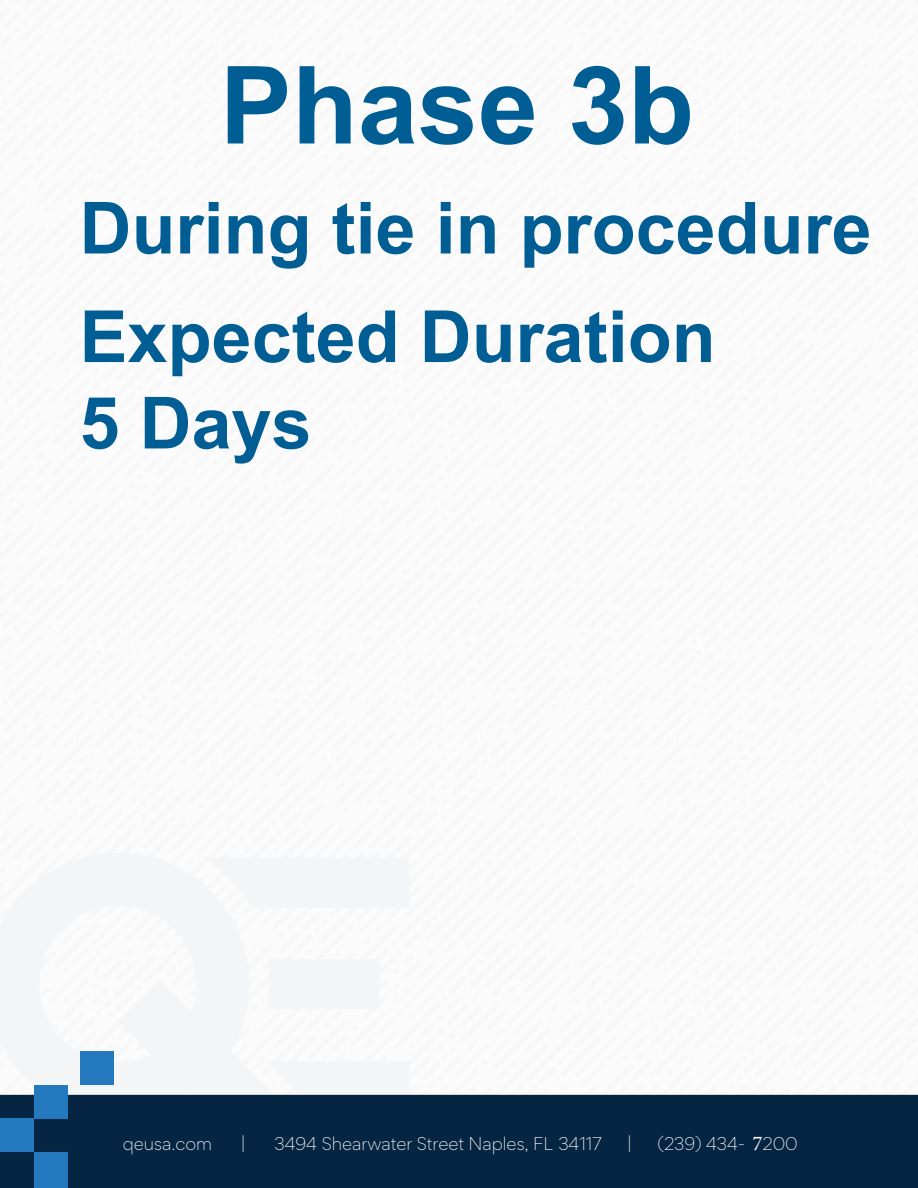
<style>
.page{position:relative;width:918px;height:1188px;background:#fff}
.page>*{position:absolute;margin:0;border:0;box-sizing:border-box;transform-origin:0 0}
.t1{font:700 108px "Arial";color:#005e95}
.t2{font:700 72px/108.6px "Arial";color:#005e95}
.t3{font:300 16.5px "Gordita";color:#fff}
.s1{font-style:inherit}
.s2{font-family:"Minion Pro";font-weight:400;font-size:21px}
</style>
<div class="page">
<div style="left:0;top:853px;width:268px;height:242px;background:#f4f5f6"></div>
<div style="left:205px;top:858px;width:204px;height:50px;background:#f4f5f6"></div>
<div style="left:267px;top:959px;width:112px;height:50px;background:#f4f5f6"></div>
<div style="left:80px;top:1051px;width:34px;height:34px;background:#2479be"></div>
<div style="left:268px;top:1061px;width:142px;height:34px;background:#f4f5f6"></div>
<div style="left:0;top:1095px;width:918px;height:93px;background:#062542"></div>
<div style="left:34px;top:1152px;width:34px;height:36px;background:#2479be"></div>
<div style="left:0;top:1118px;width:34px;height:34px;background:#2479be"></div>
<div style="left:34px;top:1085px;width:34px;height:34px;background:#2479be"></div>
<h1 class="t1" style="left:220px;top:29px;width:476px">Phase 3<span class="s1">b</span></h1>
<h2 class="t2" style="left:80px;top:175px;width:794px">During tie in procedure<br>Expected Duration</h2>
<h2 class="t2" style="left:80px;top:370px;width:234px">5 Days</h2>
<p class="t3" style="left:123px;top:1132px;width:91px">qeusa.com</p>
<p class="t3" style="left:241px;top:1132px;width:6px">|</p>
<p class="t3" style="left:275px;top:1132px;width:329px">3494 Shearwater Street Naples, FL 34117</p>
<p class="t3" style="left:628px;top:1132px;width:6px">|</p>
<p class="t3" style="left:658px;top:1132px;width:142px">(239) 434- <span class="s2">7</span>200</p>
</div>
